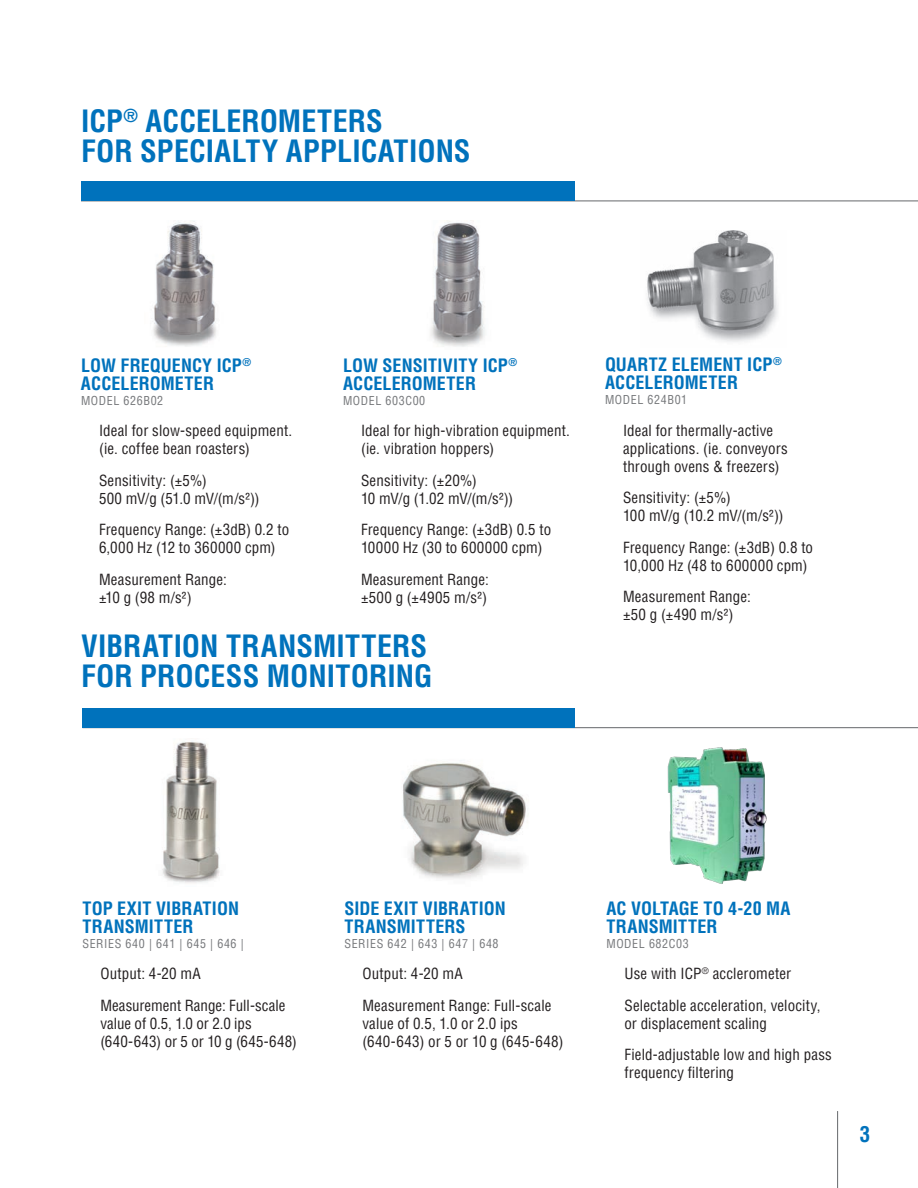
<style>
.page{position:relative;width:918px;height:1188px;background:#fff}
.page>*{position:absolute;margin:0;border:0;box-sizing:border-box;transform-origin:0 0}
.Headline_2{font:700 condensed 30px/30px "Helvetica LT Pro";letter-spacing:.005em;color:#0072bc}
.Footer_-_Page{font:700 condensed 21px "Helvetica LT Pro";color:#0072bc}
.Bullets_PROD_-_Descr{font:700 condensed 18px/18px "Helvetica LT Pro";letter-spacing:.005em;color:#0072bc}
.t1{font:condensed 15px/18px "Helvetica LT Pro";letter-spacing:.01em;color:#231f20}
.Bullets_PROD_-_Model{font:condensed 12px "Helvetica LT Pro";letter-spacing:.05em;color:#76787b}
</style>
<div class="page">
<hr style="left:837px;top:1111px;width:1px;height:77px;background:#76787b">
<hr style="left:81px;top:200px;width:837px;height:1px;background:#76787b">
<hr style="left:82px;top:727px;width:836px;height:1px;background:#76787b">
<div style="left:81px;top:181px;width:494px;height:19px;background:#0072bc"></div>
<div style="left:82px;top:708px;width:493px;height:19px;background:#0072bc"></div>
<img style="left:153px;top:221px;width:64px;height:126px">
<img style="left:430px;top:220px;width:55px;height:127px">
<img style="left:647px;top:230px;width:131px;height:112px">
<img style="left:667px;top:747px;width:100px;height:137px">
<img style="left:403px;top:763px;width:123px;height:116px">
<img style="left:162px;top:741px;width:58px;height:142px">
<p class="Headline_2" style="left:81px;top:105px;width:391px">ICP<sup>®</sup> ACCELEROMETERS<br>FOR SPECIALTY APPLICATIONS</p>
<p class="Bullets_PROD_-_Descr" style="left:81px;top:356px;width:172px">LOW FREQUENCY ICP<sup>®<br></sup>ACCELEROMETER</p>
<p class="Bullets_PROD_-_Model" style="left:81px;top:393px;width:84px">MODEL 626B02</p>
<p class="t1" style="left:99px;top:422px;width:195px">Ideal for slow-speed equipment. (ie. coffee bean roasters)</p>
<p class="t1" style="left:99px;top:471px;width:162px">Sensitivity: (±5%)<br>500 mV/g (51.0 mV/(m/s²))</p>
<p class="t1" style="left:99px;top:521px;width:192px">Frequency Range: (±3dB) 0.2 to<br>6,000 Hz (12 to 360000 cpm)</p>
<p class="t1" style="left:99px;top:570px;width:129px">Measurement Range: ±10 g (98 m/s²)</p>
<p class="Bullets_PROD_-_Descr" style="left:343px;top:356px;width:176px">LOW SENSITIVITY ICP<sup>®<br></sup>ACCELEROMETER</p>
<p class="Bullets_PROD_-_Model" style="left:343px;top:393px;width:84px">MODEL 603C00</p>
<p class="t1" style="left:361px;top:422px;width:210px">Ideal for high-vibration equipment. (ie. vibration hoppers)</p>
<p class="t1" style="left:361px;top:471px;width:154px">Sensitivity: (±20%)<br>10 mV/g (1.02 mV/(m/s²))</p>
<p class="t1" style="left:361px;top:521px;width:192px">Frequency Range: (±3dB) 0.5 to<br>10000 Hz (30 to 600000 cpm)</p>
<p class="t1" style="left:361px;top:570px;width:129px">Measurement Range: ±500 g (±4905 m/s²)</p>
<p class="Headline_2" style="left:81px;top:630px;width:353px">VIBRATION TRANSMITTERS<br>FOR PROCESS MONITORING</p>
<p class="Bullets_PROD_-_Descr" style="left:605px;top:355px;width:178px">QUARTZ ELEMENT ICP<sup>®<br></sup>ACCELEROMETER</p>
<p class="Bullets_PROD_-_Model" style="left:605px;top:392px;width:84px">MODEL 624B01</p>
<p class="t1" style="left:623px;top:421px;width:166px">Ideal for thermally-active applications. (ie. conveyors through ovens &amp; freezers)</p>
<p class="t1" style="left:623px;top:489px;width:162px">Sensitivity: (±5%)<br>100 mV/g (10.2 mV/(m/s²))</p>
<p class="t1" style="left:623px;top:538px;width:192px">Frequency Range: (±3dB) 0.8 to<br>10,000 Hz (48 to 600000 cpm)</p>
<p class="t1" style="left:623px;top:588px;width:129px">Measurement Range: ±50 g (±490 m/s²)</p>
<p class="Bullets_PROD_-_Descr" style="left:82px;top:899px;width:158px">TOP EXIT VIBRATION<br>TRANSMITTER</p>
<p class="Bullets_PROD_-_Model" style="left:82px;top:936px;width:163px">SERIES 640 | 641 | 645 | 646 |</p>
<p class="t1" style="left:100px;top:965px;width:102px">Output: 4-20 mA</p>
<p class="t1" style="left:100px;top:996px;width:198px">Measurement Range: Full-scale value of 0.5, 1.0 or 2.0 ips (640-643) or 5 or 10 g (645-648)</p>
<p class="Bullets_PROD_-_Descr" style="left:344px;top:899px;width:163px">SIDE EXIT VIBRATION<br>TRANSMITTERS</p>
<p class="Bullets_PROD_-_Model" style="left:344px;top:936px;width:156px">SERIES 642 | 643 | 647 | 648</p>
<p class="t1" style="left:362px;top:965px;width:102px">Output: 4-20 mA</p>
<p class="t1" style="left:362px;top:996px;width:203px">Measurement Range: Full-scale value of 0.5, 1.0 or 2.0 ips (640-643) or 5 or 10 g (645-648)</p>
<p class="Bullets_PROD_-_Descr" style="left:606px;top:899px;width:186px">AC VOLTAGE TO 4-20 MA<br>TRANSMITTER</p>
<p class="Bullets_PROD_-_Model" style="left:606px;top:936px;width:84px">MODEL 682C03</p>
<p class="t1" style="left:624px;top:965px;width:168px">Use with ICP<sup>®</sup> acclerometer</p>
<p class="t1" style="left:624px;top:996px;width:198px">Selectable acceleration, velocity, or displacement scaling</p>
<p class="t1" style="left:624px;top:1046px;width:209px">Field-adjustable low and high pass frequency filtering</p>
<p class="Footer_-_Page" style="left:860px;top:1120px;width:12px">3</p>
</div>
